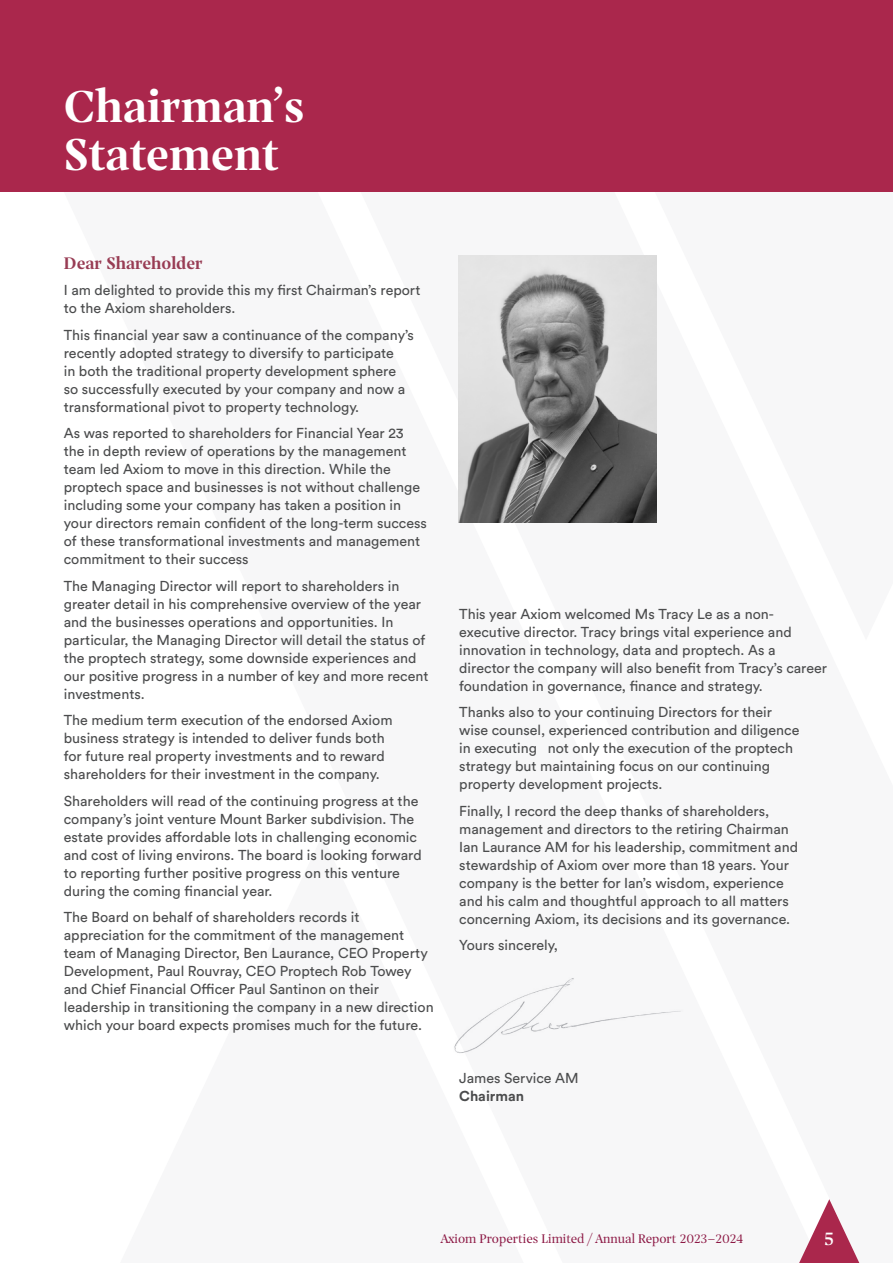
<style>
.page{position:relative;width:893px;height:1263px;background:#fff}
.page>*{position:absolute;margin:0;border:0;box-sizing:border-box;transform-origin:0 0}
.WHITE_HEADING{font:48px/48px "Prospectus M Bld";color:#fff}
.t1{font:19.5px "Prospectus M S Bd";color:#fff}
.SubHeading{font:18px "Prospectus M Bld";color:#983c54}
.BODY{font:14.25px/18px "Circular Std";color:#4b4c4d}
.t2{font:13.5px "Prospectus M";color:#8c1844}
.s1{font-weight:700}
</style>
<div class="page">
<div style="left:0;top:0;width:893px;height:191px;background:#aa274c"></div>
<svg style="left:799px;top:1199px;width:61px;height:64px"></svg>
<img style="left:459px;top:255px;width:198px;height:267px">
<img style="left:454px;top:978px;width:229px;height:75px">
<p class="WHITE_HEADING" style="left:64px;top:81px;width:243px">Chairman’s<br>Statement</p>
<p class="SubHeading" style="left:64px;top:249px;width:141px">Dear Shareholder</p>
<p class="BODY" style="left:64px;top:281px;width:358px">I am delighted to provide this my first Chairman’s report to the Axiom shareholders.</p>
<p class="BODY" style="left:64px;top:325px;width:352px">This financial year saw a continuance of the company’s recently adopted strategy to diversify to participate<br>in both the traditional property development sphere so successfully executed by your company and now a transformational pivot to property technology.</p>
<p class="BODY" style="left:64px;top:424px;width:365px">As was reported to shareholders for Financial Year 23 the in depth review of operations by the management team led Axiom to move in this direction. While the proptech space and businesses is not without challenge including some your company has taken a position in your directors remain confident of the long-term success of these transformational investments and management commitment to their success</p>
<p class="BODY" style="left:64px;top:576px;width:366px">The Managing Director will report to shareholders in greater detail in his comprehensive overview of the year and the businesses operations and opportunities. In particular, the Managing Director will detail the status of the proptech strategy, some downside experiences and our positive progress in a number of key and more recent investments.</p>
<p class="BODY" style="left:64px;top:711px;width:330px">The medium term execution of the endorsed Axiom business strategy is intended to deliver funds both for future real property investments and to reward shareholders for their investment in the company.</p>
<p class="BODY" style="left:64px;top:791px;width:359px">Shareholders will read of the continuing progress at the company’s joint venture Mount Barker subdivision. The estate provides affordable lots in challenging economic and cost of living environs. The board is looking forward to reporting further positive progress on this venture during the coming financial year.</p>
<p class="BODY" style="left:64px;top:908px;width:371px">The Board on behalf of shareholders records it appreciation for the commitment of the management team of Managing Director, Ben Laurance, CEO Property Development, Paul Rouvray, CEO Proptech Rob Towey and Chief Financial Officer Paul Santinon on their leadership in transitioning the company in a new direction which your board expects promises much for the future.</p>
<p class="BODY" style="left:459px;top:604px;width:369px">This year Axiom welcomed Ms Tracy Le as a non&shy;executive director. Tracy brings vital experience and innovation in technology, data and proptech. As a director the company will also benefit from Tracy’s career foundation in governance, finance and strategy.</p>
<p class="BODY" style="left:459px;top:703px;width:342px">Thanks also to your continuing Directors for their wise counsel, experienced contribution and diligence in executing not only the execution of the proptech strategy but maintaining focus on our continuing property development projects.</p>
<p class="BODY" style="left:459px;top:801px;width:340px">Finally, I record the deep thanks of shareholders, management and directors to the retiring Chairman Ian Laurance AM for his leadership, commitment and stewardship of Axiom over more than 18 years. Your company is the better for Ian’s wisdom, experience and his calm and thoughtful approach to all matters concerning Axiom, its decisions and its governance.</p>
<p class="BODY" style="left:459px;top:936px;width:100px">Yours sincerely,</p>
<p class="BODY" style="left:459px;top:1068px;width:121px">James Service AM<br><span class="s1">Chairman</span></p>
<p class="t2" style="left:441px;top:1228px;width:304px">Axiom Properties Limited / Annual Report 2023–2024</p>
<h2 class="t1" style="left:824px;top:1224px;width:12px">5</h2>
</div>
